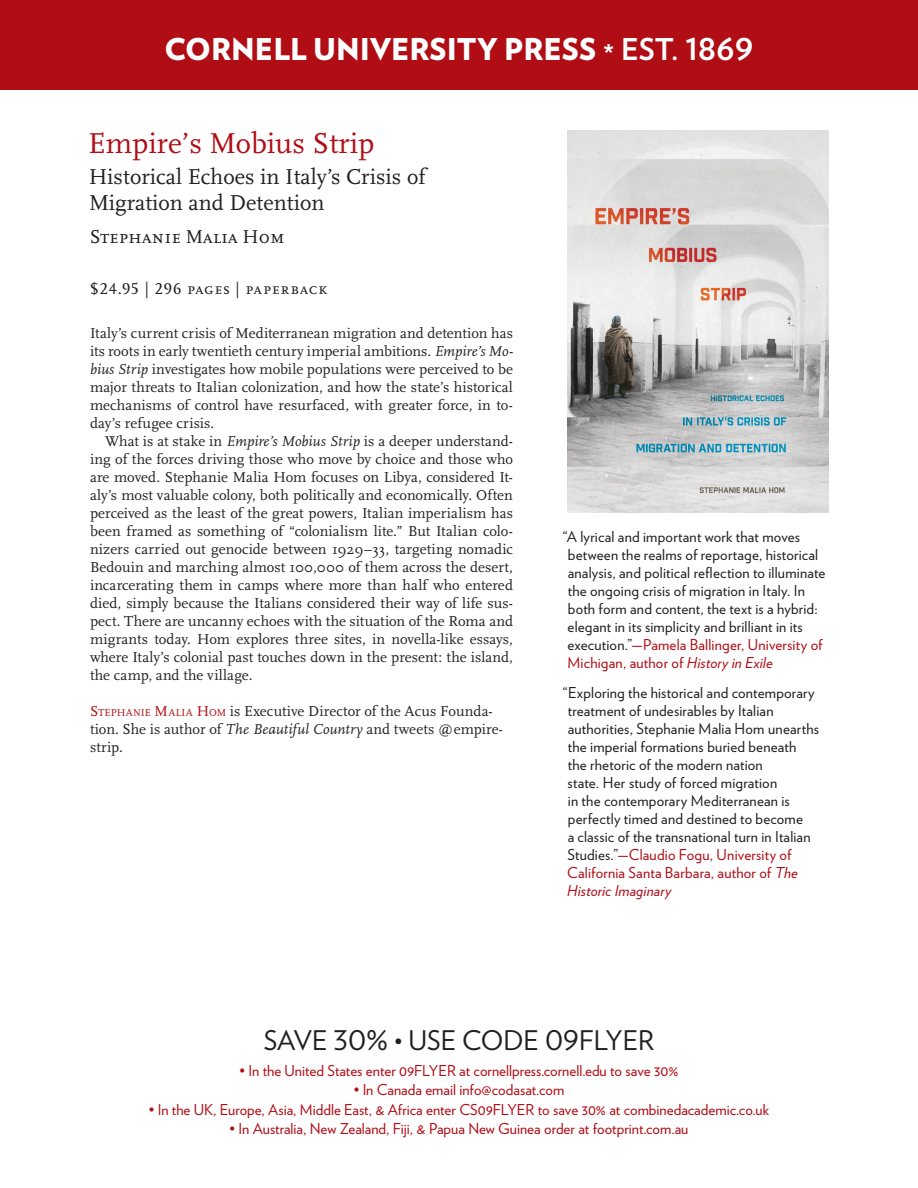
<style>
.page{position:relative;width:918px;height:1188px;background:#fff}
.page>*{position:absolute;margin:0;border:0;box-sizing:border-box;transform-origin:0 0}
.t1{font:900 30px "Verlag";color:#fff}
.t2{font:30px "Scala";color:#b00d15}
.t3{font:27px "Verlag";color:#231f20}
.Subtitle{font:22.5px/25.5px "Scala Pro";color:#231f20}
.Author{font:19.5px "Scala Caps";color:#231f20}
.Price_Line{font:16.5px "Scala Caps";letter-spacing:.04em;color:#231f20}
.Body_Text_Indented{font:15px/18px "Scala";letter-spacing:.005em;color:#231f20;text-align:justify}
.Blurb_Author{font:15px/18px "Verlag";letter-spacing:.01em;color:#231f20}
.Body_Text_No_Indent{font:15px/18px "Scala";color:#231f20;text-align:justify}
.t4{font:15px "Verlag";color:#b00d15}
.s1{font-weight:700}
.s2{font-style:italic}
.s3{color:#b00d15}
.s4{font-size:10.5px;color:#b00d15}
.s5{font-style:italic;color:#b00d15}
.s6{font-size:21px}
</style>
<div class="page">
<div style="left:0;top:0;width:918px;height:90px;background:#b00d15"></div>
<img style="left:567px;top:130px;width:262px;height:382px">
<h1 class="t1" style="left:165px;top:24px;width:590px">CORNELL UNIVERSITY PRESS <span class="s1">* EST. 1869</span></h1>
<p class="t2" style="left:88px;top:127px;width:287px">Empire’s Mobius Strip</p>
<p class="Subtitle" style="left:89px;top:164px;width:338px">Historical Echoes in Italy’s Crisis of<br>Migration and Detention</p>
<p class="Author" style="left:90px;top:226px;width:197px">Stephanie Malia Hom</p>
<p class="Price_Line" style="left:90px;top:279px;width:239px">$24.95 | 296 pages | paperback</p>
<p class="Body_Text_No_Indent" style="left:90px;top:325px;width:425px">Italy’s current crisis of Mediterranean migration and detention has its roots in early twentieth century imperial ambitions. <span class="s2">Empire’s Mo&shy;bius Strip</span> investigates how mobile populations were perceived to be major threats to Italian colonization, and how the state’s historical mechanisms of control have resurfaced, with greater force, in to&shy;day’s refugee crisis.</p>
<p class="Body_Text_Indented" style="left:90px;top:433px;width:425px;text-indent:15px">What is at stake in <span class="s2">Empire’s Mobius Strip</span> is a deeper understand&shy;ing of the forces driving those who move by choice and those who are moved. Stephanie Malia Hom focuses on Libya, considered It&shy;aly’s most valuable colony, both politically and economically. Often perceived as the least of the great powers, Italian imperialism has been framed as something of “colonialism lite.” But Italian colo&shy;nizers carried out genocide between 1929–33, targeting nomadic Bedouin and marching almost 100,000 of them across the desert, incarcerating them in camps where more than half who entered died, simply because the Italians considered their way of life sus&shy;pect. There are uncanny echoes with the situation of the Roma and migrants today. Hom explores three sites, in novella-like essays, where Italy’s colonial past touches down in the present: the island, the camp, and the village.</p>
<p class="Body_Text_Indented" style="left:90px;top:703px;width:415px;text-align:left"><span class="s3">S</span><span class="s4">TEPHANIE</span> <span class="s3">M</span><span class="s4">ALIA</span> <span class="s3">H</span> <span class="s4">OM</span> is Executive Director of the Acus Founda&shy;tion. She is author of <span class="s2">The Beautiful Country</span> and tweets @empire&shy;strip.</p>
<p class="Blurb_Author" style="left:568px;top:526px;width:259px;text-indent:-5px">“A lyrical and important work that moves between the realms of reportage, historical analysis, and political reflection to illuminate the ongoing crisis of migration in Italy. In both form and content, the text is a hybrid: elegant in its simplicity and brilliant in its execution.”<span class="s3">—Pamela Ballinger, University of Michigan, author of</span> <span class="s5">History in Exile</span></p>
<p class="Blurb_Author" style="left:563px;top:682px;width:258px">“Exploring the historical and contemporary treatment of undesirables by Italian authorities, Stephanie Malia Hom unearths the imperial formations buried beneath<br>the rhetoric of the modern nation<br>state. Her study of forced migration<br>in the contemporary Mediterranean is perfectly timed and destined to become<br>a classic of the transnational turn in Italian Studies.”<span class="s3">—Claudio Fogu, University of California Santa Barbara, author of</span> <span class="s5">The Historic Imaginary</span></p>
<h2 class="t3" style="left:264px;top:1020px;width:392px">SAVE 30% <span class="s6">•</span> USE CODE 09FLYER</h2>
<p class="t4" style="left:240px;top:1059px;width:440px">• In the United States enter 09FLYER at cornellpress.cornell.edu to save 30%</p>
<p class="t4" style="left:354px;top:1078px;width:212px">• In Canada email info@codasat.com</p>
<p class="t4" style="left:149px;top:1098px;width:622px">• In the UK, Europe, Asia, Middle East, &amp; Africa enter CS09FLYER to save 30% at combinedacademic.co.uk</p>
<p class="t4" style="left:230px;top:1117px;width:460px">• In Australia, New Zealand, Fiji, &amp; Papua New Guinea order at footprint.com.au</p>
</div>
